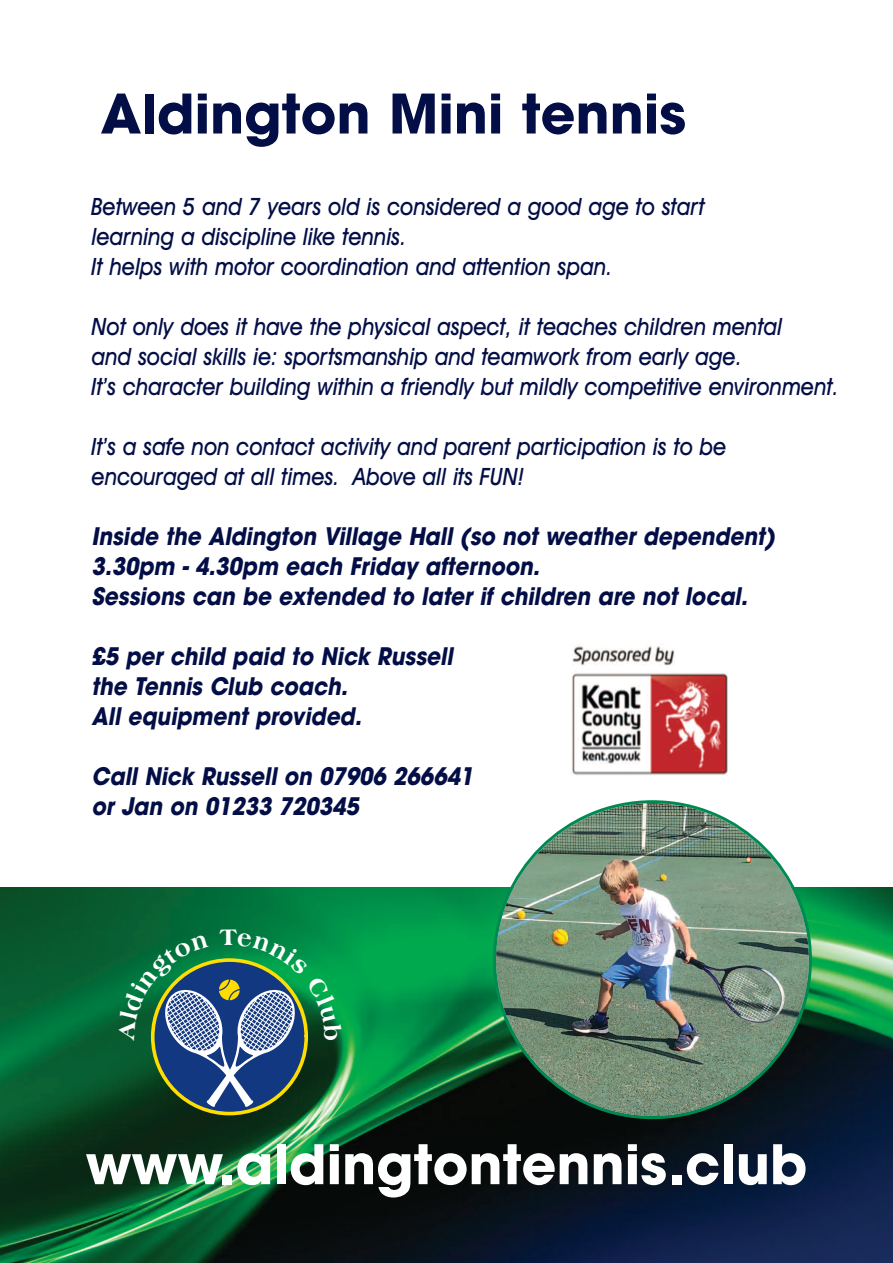
<style>
.page{position:relative;width:893px;height:1263px;background:#fff}
.page>*{position:absolute;margin:0;border:0;box-sizing:border-box;transform-origin:0 0}
.t1{font:700 54px "Avant Garde";color:#fff}
.t2{font:700 54px "Avant Garde";color:#030e46}
.t3{font:italic 500 24px/30px "Avant Garde IT Cby BT";color:#030e46;scale:.9 1}
.t4{font:italic 700 24px/30px "Avant Garde";color:#030e46;scale:.9 1}
</style>
<div class="page">
<img style="left:0;top:888px;width:893px;height:375px">
<img style="left:493px;top:800px;width:319px;height:319px">
<img style="left:571px;top:644px;width:157px;height:132px">
<svg style="left:118px;top:929px;width:224px;height:188px;background:#2e6d5e"></svg>
<h1 class="t2" style="left:101px;top:94px;width:587px">Aldington Mini tennis</h1>
<p class="t3" style="left:92px;top:193px;width:683px">Between 5 and 7 years old is considered a good age to start learning a discipline like tennis.<br>It helps with motor coordination and attention span.</p>
<p class="t3" style="left:92px;top:313px;width:832px">Not only does it have the physical aspect, it teaches children mental<br>and social skills ie: sportsmanship and teamwork from early age.<br>It’s character building within a friendly but mildly competitive environment.</p>
<p class="t3" style="left:92px;top:433px;width:707px">It’s a safe non contact activity and parent participation is to be encouraged at all times. Above all its FUN!</p>
<p class="t4" style="left:92px;top:524px;width:761px">Inside the Aldington Village Hall (so not weather dependent)<br>3.30pm - 4.30pm each Friday afternoon.<br>Sessions can be extended to later if children are not local.</p>
<p class="t4" style="left:92px;top:644px;width:403px">£5 per child paid to Nick Russell the Tennis Club coach.<br>All equipment provided.</p>
<p class="t4" style="left:92px;top:764px;width:426px">Call Nick Russell on 07906 266641 or Jan on 01233 720345</p>
<h1 class="t1" style="left:86px;top:1144px;width:723px">www.aldingtontennis.club</h1>
</div>
